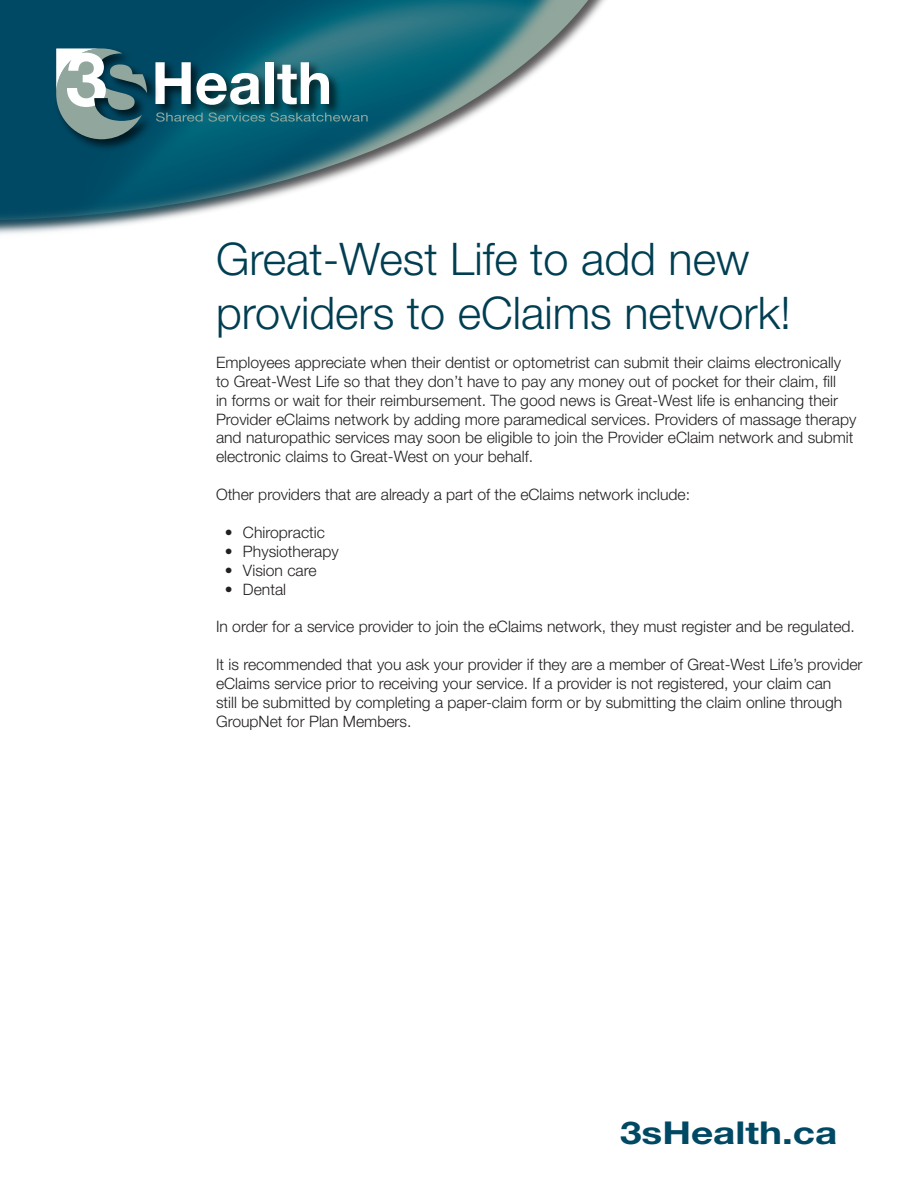
<style>
.page{position:relative;width:918px;height:1188px;background:#fff}
.page>*{position:absolute;margin:0;border:0;box-sizing:border-box;transform-origin:0 0}
.t1{font:300 45px/54px "Helvetica Neue LT Std";color:#003e52}
.t2{font:700 31.5px "Helvetica Neue LT Std";color:#004964;scale:1.23 1}
.t3{font:300 15.75px/18.9px "Helvetica Neue LT Std";color:#231f20}
</style>
<div class="page">
<img style="left:0;top:0;width:605px;height:234px">
<img style="left:162px;top:58px;width:182px;height:54px">
<svg style="left:162px;top:62px;width:98px;height:43px"></svg>
<div style="left:265px;top:62px;width:9px;height:42px;background:#fff"></div>
<svg style="left:277px;top:62px;width:52px;height:42px"></svg>
<svg style="left:162px;top:112px;width:206px;height:10px;background:#27717d"></svg>
<img style="left:52px;top:44px;width:110px;height:111px">
<svg style="left:56px;top:48px;width:91px;height:91px"></svg>
<p class="t1" style="left:216px;top:231px;width:577px">Great-West Life to add new providers to eClaims network!</p>
<p class="t3" style="left:216px;top:352px;width:642px">Employees appreciate when their dentist or optometrist can submit their claims electronically to Great-West Life so that they don’t have to pay any money out of pocket for their claim, fill<br>in forms or wait for their reimbursement. The good news is Great-West life is enhancing their Provider eClaims network by adding more paramedical services. Providers of massage therapy and naturopathic services may soon be eligible to join the Provider eClaim network and submit electronic claims to Great-West on your behalf.</p>
<p class="t3" style="left:216px;top:485px;width:476px">Other providers that are already a part of the eClaims network include:</p>
<p class="t3" style="left:225px;top:523px;width:102px">• Chiropractic</p>
<p class="t3" style="left:225px;top:541px;width:115px">• Physiotherapy</p>
<p class="t3" style="left:225px;top:560px;width:93px">• Vision care</p>
<p class="t3" style="left:225px;top:579px;width:63px">• Dental</p>
<p class="t3" style="left:216px;top:617px;width:640px">In order for a service provider to join the eClaims network, they must register and be regulated.</p>
<p class="t3" style="left:216px;top:655px;width:648px">It is recommended that you ask your provider if they are a member of Great-West Life’s provider eClaims service prior to receiving your service. If a provider is not registered, your claim can<br>still be submitted by completing a paper-claim form or by submitting the claim online through GroupNet for Plan Members.</p>
<p class="t2" style="left:620px;top:1114px;width:178px">3sHealth.ca</p>
</div>
